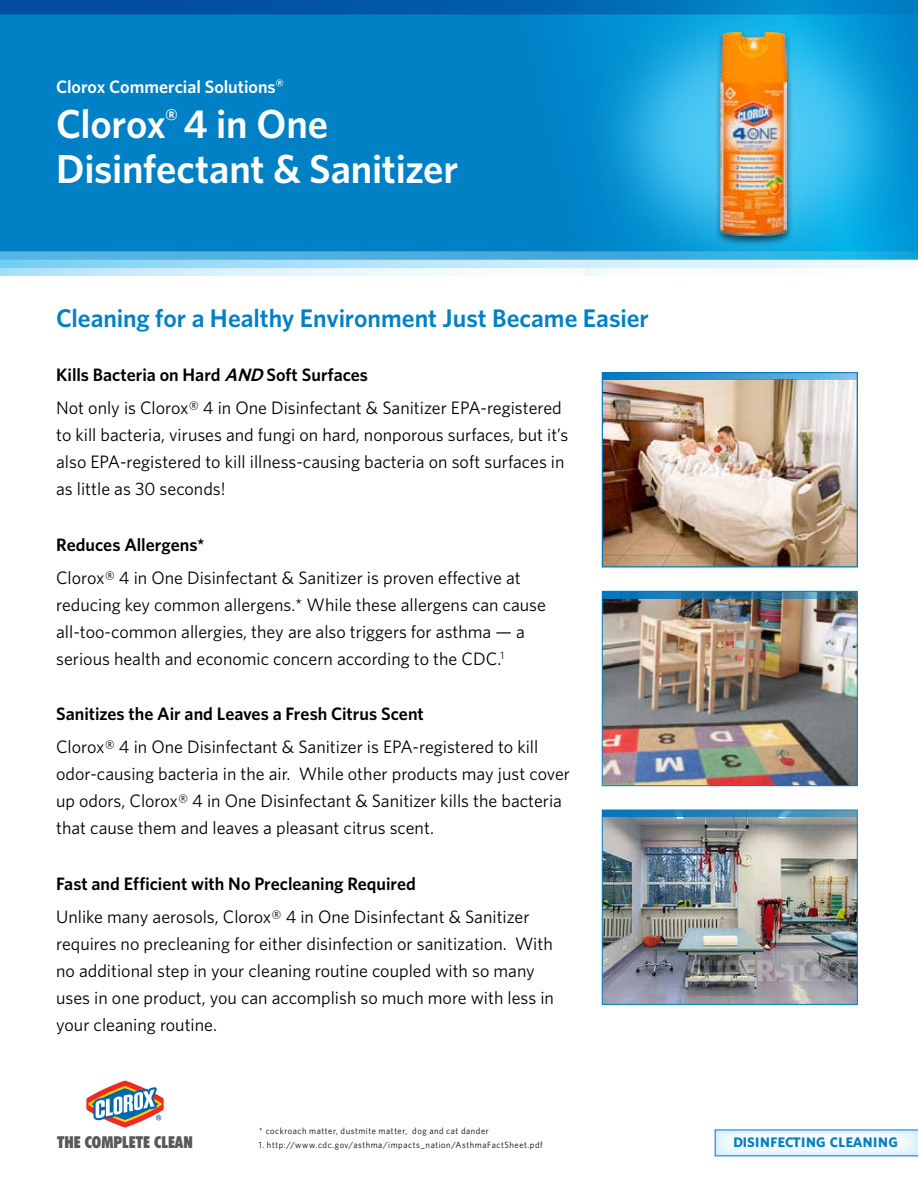
<style>
.page{position:relative;width:918px;height:1188px;background:#fff}
.page>*{position:absolute;margin:0;border:0;box-sizing:border-box;transform-origin:0 0}
.t1{font:600 40.5px/45px "Whitney";letter-spacing:-.01em;color:#fff}
.t2{font:600 25.5px "Whitney";letter-spacing:-.005em;color:#0081c6}
.t3{font:18px/27px "Whitney";color:#000}
.t4{font:600 18px "Whitney";color:#000}
.t5{font:600 18px "Whitney";color:#fff}
.t6{font:900 condensed 16.5px "Futura BT";color:#58595b}
.t7{font:700 13.8px "Whitney";letter-spacing:.03em;color:#0081c6}
.t8{font:9px "Whitney";letter-spacing:.065em;color:#000;scale:.95 1}
.s1{font-weight:600}
.s2{font-weight:600;font-style:italic}
</style>
<div class="page">
<div style="left:0;top:14px;width:585px;height:237px;background:#0081c6"></div>
<img style="left:585px;top:14px;width:333px;height:237px">
<svg style="left:0;top:0;width:918px;height:14px;background:#0263b1"></svg>
<svg style="left:0;top:251px;width:918px;height:24px"></svg>
<svg style="left:86px;top:1081px;width:78px;height:47px"></svg>
<svg style="left:715px;top:1130px;width:203px;height:26px"></svg>
<div style="left:714px;top:30px;width:80px;height:217px;background:#000;opacity:.65"></div>
<img style="left:721px;top:32px;width:66px;height:204px">
<img style="left:604px;top:380px;width:251px;height:185px">
<div style="left:602px;top:372px;width:256px;height:195px;border:1px solid #0077c1"></div>
<img style="left:604px;top:598px;width:252px;height:186px">
<div style="left:602px;top:591px;width:256px;height:195px;border:1px solid #0081c6"></div>
<img style="left:604px;top:817px;width:252px;height:186px">
<div style="left:602px;top:810px;width:256px;height:195px;border:1px solid #0081c6"></div>
<svg style="left:602px;top:591px;width:255px;height:7px;background:#1f74a6"></svg>
<svg style="left:602px;top:810px;width:255px;height:7px;background:#2b85ba"></svg>
<svg style="left:603px;top:372px;width:255px;height:7px;background:#3395cf"></svg>
<p class="t5" style="left:56px;top:76px;width:229px">Clorox Commercial Solutions<sup>®</sup></p>
<h1 class="t1" style="left:56px;top:100px;width:404px">Clorox<sup>®</sup> 4 in One<br>Disinfectant &amp; Sanitizer</h1>
<h2 class="t2" style="left:56px;top:302px;width:594px">Cleaning for a Healthy Environment Just Became Easier</h2>
<p class="t3" style="left:56px;top:358px;width:507px;line-height:33px"><span class="s1">Kills Bacteria on Hard</span> <span class="s2">AND</span> <span class="s1">Soft Surfaces<br></span>Not only is Clorox® 4 in One Disinfectant &amp; Sanitizer EPA-registered</p>
<p class="t3" style="left:56px;top:421px;width:514px">to kill bacteria, viruses and fungi on hard, nonporous surfaces, but it’s also EPA-registered to kill illness-causing bacteria on soft surfaces in as little as 30 seconds!</p>
<p class="t4" style="left:56px;top:533px;width:150px">Reduces Allergens*</p>
<p class="t3" style="left:56px;top:563px;width:491px">Clorox® 4 in One Disinfectant &amp; Sanitizer is proven effective at reducing key common allergens.* While these allergens can cause all-too-common allergies, they are also triggers for asthma — a serious health and economic concern according to the CDC.<sup>1</sup></p>
<p class="t4" style="left:56px;top:703px;width:369px">Sanitizes the Air and Leaves a Fresh Citrus Scent</p>
<p class="t3" style="left:56px;top:733px;width:515px">Clorox® 4 in One Disinfectant &amp; Sanitizer is EPA-registered to kill odor-causing bacteria in the air. While other products may just cover up odors, Clorox® 4 in One Disinfectant &amp; Sanitizer kills the bacteria that cause them and leaves a pleasant citrus scent.</p>
<p class="t4" style="left:56px;top:872px;width:361px">Fast and Efficient with No Precleaning Required</p>
<p class="t3" style="left:56px;top:902px;width:499px">Unlike many aerosols, Clorox® 4 in One Disinfectant &amp; Sanitizer requires no precleaning for either disinfection or sanitization. With no additional step in your cleaning routine coupled with so many uses in one product, you can accomplish so much more with less in your cleaning routine.</p>
<p class="t8" style="left:259px;top:1125px;width:243px">* cockroach matter, dustmite matter, dog and cat dander</p>
<p class="t8" style="left:259px;top:1139px;width:300px">1. http://www.cdc.gov/asthma/impacts_nation/AsthmaFactSheet.pdf</p>
<p class="t6" style="left:57px;top:1132px;width:137px">THE COMPLETE CLEAN</p>
<p class="t7" style="left:733px;top:1134px;width:166px">DISINFECTING CLEANING</p>
</div>
